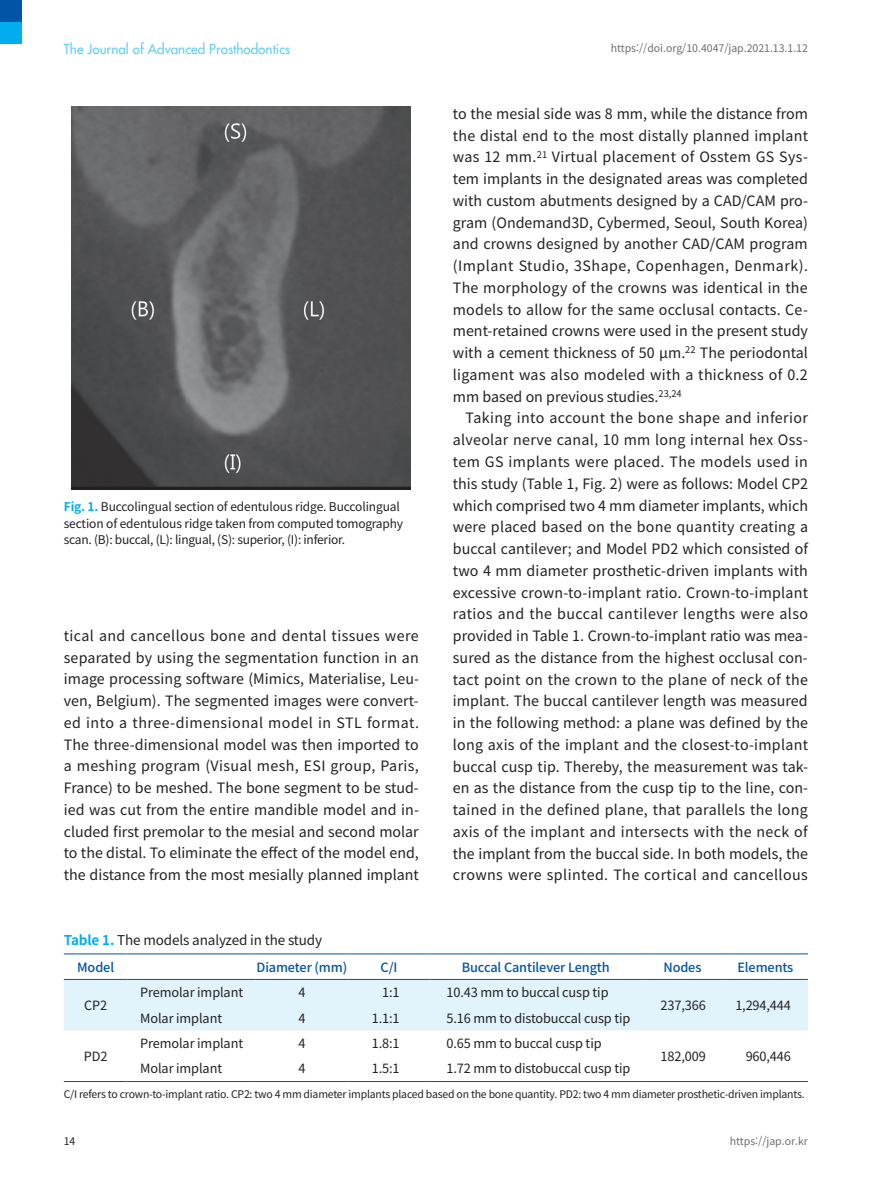
<style>
.page{position:relative;width:893px;height:1191px;background:#fff}
.page>*{position:absolute;margin:0;border:0;box-sizing:border-box;transform-origin:0 0}
.t1{font:14.25px/21.8px "Noto Sans CJ Kkr";color:#231f20;text-align:justify}
.t2{font:500 13.5px "Futura Std";color:#62cdf5}
.t3{font:13.5px "Noto Sans CJ Kkr";letter-spacing:-.01em;color:#231f20}
.t4{font:12.75px "Noto Sans CJ Kkr";letter-spacing:-.01em;color:#231f20}
.t5{font:500 12.75px "Noto Sans CJ Kkr";letter-spacing:-.01em;color:#0154a6}
.t6{font:12px/16.5px "Noto Sans CJ Kkr";letter-spacing:-.01em;color:#231f20}
.t7{font:10.5px "Noto Sans CJ Kkr";letter-spacing:-.02em;color:#231f20}
.t8{font:10.5px "Noto Sans CJ Kkr";color:#6c6d70}
.s1{font-weight:700;color:#00aeef}
</style>
<div class="page">
<div style="left:0;top:22px;width:22px;height:22px;background:#00aeef"></div>
<div style="left:0;top:0;width:22px;height:22px;background:#0154a6"></div>
<div style="left:64px;top:980px;width:744px;height:50px;background:#e1f4fc"></div>
<hr style="left:64px;top:1081px;width:64px;height:1px;background:#0154a6">
<hr style="left:642px;top:1081px;width:81px;height:1px;background:#0154a6">
<hr style="left:723px;top:1081px;width:85px;height:1px;background:#0154a6">
<hr style="left:128px;top:1081px;width:127px;height:1px;background:#0154a6">
<hr style="left:255px;top:1081px;width:94px;height:1px;background:#0154a6">
<hr style="left:349px;top:1081px;width:80px;height:1px;background:#0154a6">
<hr style="left:429px;top:1081px;width:213px;height:1px;background:#0154a6">
<hr style="left:64px;top:953px;width:64px;height:1px;background:#0154a6">
<hr style="left:128px;top:953px;width:127px;height:1px;background:#0154a6">
<hr style="left:255px;top:953px;width:94px;height:1px;background:#0154a6">
<hr style="left:349px;top:953px;width:80px;height:1px;background:#0154a6">
<hr style="left:429px;top:953px;width:213px;height:1px;background:#0154a6">
<hr style="left:642px;top:953px;width:81px;height:1px;background:#0154a6">
<hr style="left:723px;top:953px;width:85px;height:1px;background:#0154a6">
<hr style="left:64px;top:979px;width:64px;height:1px;background:#0154a6">
<hr style="left:128px;top:979px;width:127px;height:1px;background:#0154a6">
<hr style="left:255px;top:979px;width:94px;height:1px;background:#0154a6">
<hr style="left:349px;top:979px;width:80px;height:1px;background:#0154a6">
<hr style="left:429px;top:979px;width:213px;height:1px;background:#0154a6">
<hr style="left:642px;top:979px;width:81px;height:1px;background:#0154a6">
<hr style="left:723px;top:979px;width:85px;height:1px;background:#0154a6">
<img style="left:72px;top:106px;width:339px;height:383px">
<p class="t2" style="left:64px;top:40px;width:228px">The Journal of Advanced Prosthodontics</p>
<p class="t6" style="left:64px;top:499px;width:341px"><span class="s1">Fig. 1.</span> Buccolingual section of edentulous ridge. Buccolingual section of edentulous ridge taken from computed tomography scan. (B): buccal, (L): lingual, (S): superior, (I): inferior.</p>
<p class="t1" style="left:64px;top:625px;width:357px">tical and cancellous bone and dental tissues were separated by using the segmentation function in an image processing software (Mimics, Materialise, Leu&shy;ven, Belgium). The segmented images were convert&shy;ed into a three-dimensional model in STL format.<br>The three-dimensional model was then imported to a meshing program (Visual mesh, ESI group, Paris, France) to be meshed. The bone segment to be stud&shy;ied was cut from the entire mandible model and in&shy;cluded first premolar to the mesial and second molar to the distal. To eliminate the effect of the model end, the distance from the most mesially planned implant</p>
<p class="t8" style="left:611px;top:42px;width:199px">https://doi.org/10.4047/jap.2021.13.1.12</p>
<p class="t1" style="left:453px;top:103px;width:357px">to the mesial side was 8 mm, while the distance from the distal end to the most distally planned implant was 12 mm.<sup>21</sup> Virtual placement of Osstem GS Sys&shy;tem implants in the designated areas was completed with custom abutments designed by a CAD/CAM pro&shy;gram (Ondemand3D, Cybermed, Seoul, South Korea) and crowns designed by another CAD/CAM program (Implant Studio, 3Shape, Copenhagen, Denmark).<br>The morphology of the crowns was identical in the models to allow for the same occlusal contacts. Ce&shy;ment-retained crowns were used in the present study with a cement thickness of 50 µm.<sup>22</sup> The periodontal ligament was also modeled with a thickness of 0.2 mm based on previous studies.<sup>23,24</sup></p>
<p class="t1" style="left:453px;top:408px;width:357px;text-indent:13px">Taking into account the bone shape and inferior alveolar nerve canal, 10 mm long internal hex Oss&shy;tem GS implants were placed. The models used in this study (Table 1, Fig. 2) were as follows: Model CP2 which comprised two 4 mm diameter implants, which were placed based on the bone quantity creating a buccal cantilever; and Model PD2 which consisted of two 4 mm diameter prosthetic-driven implants with excessive crown-to-implant ratio. Crown-to-implant ratios and the buccal cantilever lengths were also provided in Table 1. Crown-to-implant ratio was mea&shy;sured as the distance from the highest occlusal con&shy;tact point on the crown to the plane of neck of the implant. The buccal cantilever length was measured in the following method: a plane was defined by the long axis of the implant and the closest-to-implant buccal cusp tip. Thereby, the measurement was tak&shy;en as the distance from the cusp tip to the line, con&shy;tained in the defined plane, that parallels the long axis of the implant and intersects with the neck of the implant from the buccal side. In both models, the crowns were splinted. The cortical and cancellous</p>
<p class="t3" style="left:64px;top:932px;width:260px"><span class="s1">Table 1.</span> The models analyzed in the study</p>
<p class="t5" style="left:77px;top:959px;width:38px">Model</p>
<p class="t5" style="left:257px;top:959px;width:92px">Diameter (mm)</p>
<p class="t5" style="left:381px;top:959px;width:18px">C/I</p>
<p class="t5" style="left:462px;top:959px;width:150px">Buccal Cantilever Length</p>
<p class="t5" style="left:663px;top:959px;width:40px">Nodes</p>
<p class="t5" style="left:737px;top:959px;width:57px">Elements</p>
<p class="t4" style="left:84px;top:998px;width:25px">CP2</p>
<p class="t4" style="left:140px;top:985px;width:104px">Premolar implant</p>
<p class="t4" style="left:298px;top:985px;width:9px">4</p>
<p class="t4" style="left:382px;top:985px;width:19px">1:1</p>
<p class="t4" style="left:446px;top:985px;width:164px">10.43 mm to buccal cusp tip</p>
<p class="t4" style="left:661px;top:998px;width:47px">237,366</p>
<p class="t4" style="left:735px;top:998px;width:57px">1,294,444</p>
<p class="t4" style="left:140px;top:1010px;width:83px">Molar implant</p>
<p class="t4" style="left:298px;top:1010px;width:9px">4</p>
<p class="t4" style="left:372px;top:1010px;width:29px">1.1:1</p>
<p class="t4" style="left:446px;top:1010px;width:185px">5.16 mm to distobuccal cusp tip</p>
<p class="t4" style="left:140px;top:1036px;width:104px">Premolar implant</p>
<p class="t4" style="left:298px;top:1036px;width:9px">4</p>
<p class="t4" style="left:372px;top:1036px;width:29px">1.8:1</p>
<p class="t4" style="left:446px;top:1036px;width:157px">0.65 mm to buccal cusp tip</p>
<p class="t4" style="left:84px;top:1048px;width:25px">PD2</p>
<p class="t4" style="left:661px;top:1048px;width:47px">182,009</p>
<p class="t4" style="left:746px;top:1048px;width:47px">960,446</p>
<p class="t4" style="left:140px;top:1061px;width:83px">Molar implant</p>
<p class="t4" style="left:298px;top:1061px;width:9px">4</p>
<p class="t4" style="left:372px;top:1061px;width:29px">1.5:1</p>
<p class="t4" style="left:446px;top:1061px;width:185px">1.72 mm to distobuccal cusp tip</p>
<p class="t7" style="left:64px;top:1088px;width:742px">C/I refers to crown-to-implant ratio. CP2: two 4 mm diameter implants placed based on the bone quantity. PD2: two 4 mm diameter prosthetic-driven implants.</p>
<p class="t7" style="left:64px;top:1135px;width:13px">14</p>
<p class="t8" style="left:730px;top:1135px;width:80px">https://jap.or.kr</p>
</div>
